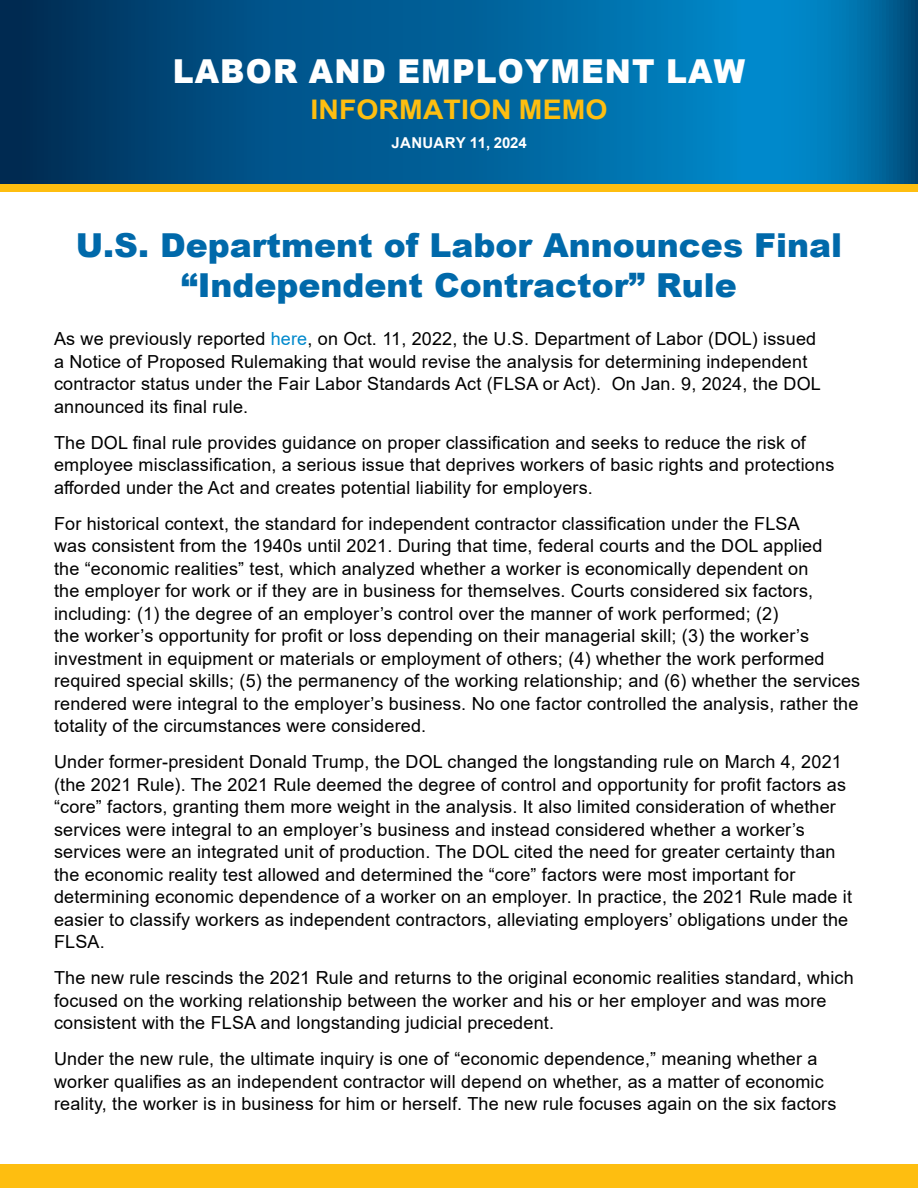
<style>
.page{position:relative;width:918px;height:1188px;background:#fff}
.page>*{position:absolute;margin:0;border:0;box-sizing:border-box;transform-origin:0 0}
.t1{font:900 33px/39.6px "Arial";color:#0069aa;text-align:center}
.t2{font:900 33px "Arial";letter-spacing:.035em;color:#fff;scale:.95 1}
.t3{font:700 27px "Arial";letter-spacing:.005em;color:#febe10;scale:1.05 1}
.t4{font:18px/22.5px "Arial";letter-spacing:.01em;color:#000}
.t5{font:700 15px "Arial";letter-spacing:.02em;color:#fff}
.s1{color:#0089cc}
</style>
<div class="page">
<div style="left:0;top:138px;width:918px;height:54px;background:#febe10"></div>
<svg style="left:0;top:0;width:918px;height:184px;background:#005f95"></svg>
<div style="left:0;top:1164px;width:918px;height:24px;background:#febe10"></div>
<h1 class="t2" style="left:173px;top:47px;width:604px">LABOR AND EMPLOYMENT LAW</h1>
<h2 class="t3" style="left:310px;top:91px;width:285px">INFORMATION MEMO</h2>
<p class="t5" style="left:392px;top:132px;width:137px">JANUARY 11, 2024</p>
<h1 class="t1" style="left:76px;top:224px;width:768px">U.S. Department of Labor Announces Final “Independent Contractor” Rule</h1>
<p class="t4" style="left:54px;top:328px;width:768px">As we previously reported <span class="s1">here</span>, on Oct. 11, 2022, the U.S. Department of Labor (DOL) issued a Notice of Proposed Rulemaking that would revise the analysis for determining independent contractor status under the Fair Labor Standards Act (FLSA or Act). On Jan. 9, 2024, the DOL announced its final rule.</p>
<p class="t4" style="left:54px;top:431px;width:782px">The DOL final rule provides guidance on proper classification and seeks to reduce the risk of employee misclassification, a serious issue that deprives workers of basic rights and protections afforded under the Act and creates potential liability for employers.</p>
<p class="t4" style="left:54px;top:512px;width:808px">For historical context, the standard for independent contractor classification under the FLSA<br>was consistent from the 1940s until 2021. During that time, federal courts and the DOL applied<br>the “economic realities” test, which analyzed whether a worker is economically dependent on<br>the employer for work or if they are in business for themselves. Courts considered six factors, including: (1) the degree of an employer’s control over the manner of work performed; (2)<br>the worker’s opportunity for profit or loss depending on their managerial skill; (3) the worker’s investment in equipment or materials or employment of others; (4) whether the work performed required special skills; (5) the permanency of the working relationship; and (6) whether the services rendered were integral to the employer’s business. No one factor controlled the analysis, rather the totality of the circumstances were considered.</p>
<p class="t4" style="left:54px;top:751px;width:800px">Under former-president Donald Trump, the DOL changed the longstanding rule on March 4, 2021 (the 2021 Rule). The 2021 Rule deemed the degree of control and opportunity for profit factors as “core” factors, granting them more weight in the analysis. It also limited consideration of whether services were integral to an employer’s business and instead considered whether a worker’s services were an integrated unit of production. The DOL cited the need for greater certainty than the economic reality test allowed and determined the “core” factors were most important for determining economic dependence of a worker on an employer. In practice, the 2021 Rule made it easier to classify workers as independent contractors, alleviating employers’ obligations under the FLSA.</p>
<p class="t4" style="left:54px;top:967px;width:801px">The new rule rescinds the 2021 Rule and returns to the original economic realities standard, which focused on the working relationship between the worker and his or her employer and was more consistent with the FLSA and longstanding judicial precedent.</p>
<p class="t4" style="left:54px;top:1048px;width:784px">Under the new rule, the ultimate inquiry is one of “economic dependence,” meaning whether a worker qualifies as an independent contractor will depend on whether, as a matter of economic reality, the worker is in business for him or herself. The new rule focuses again on the six factors</p>
</div>
